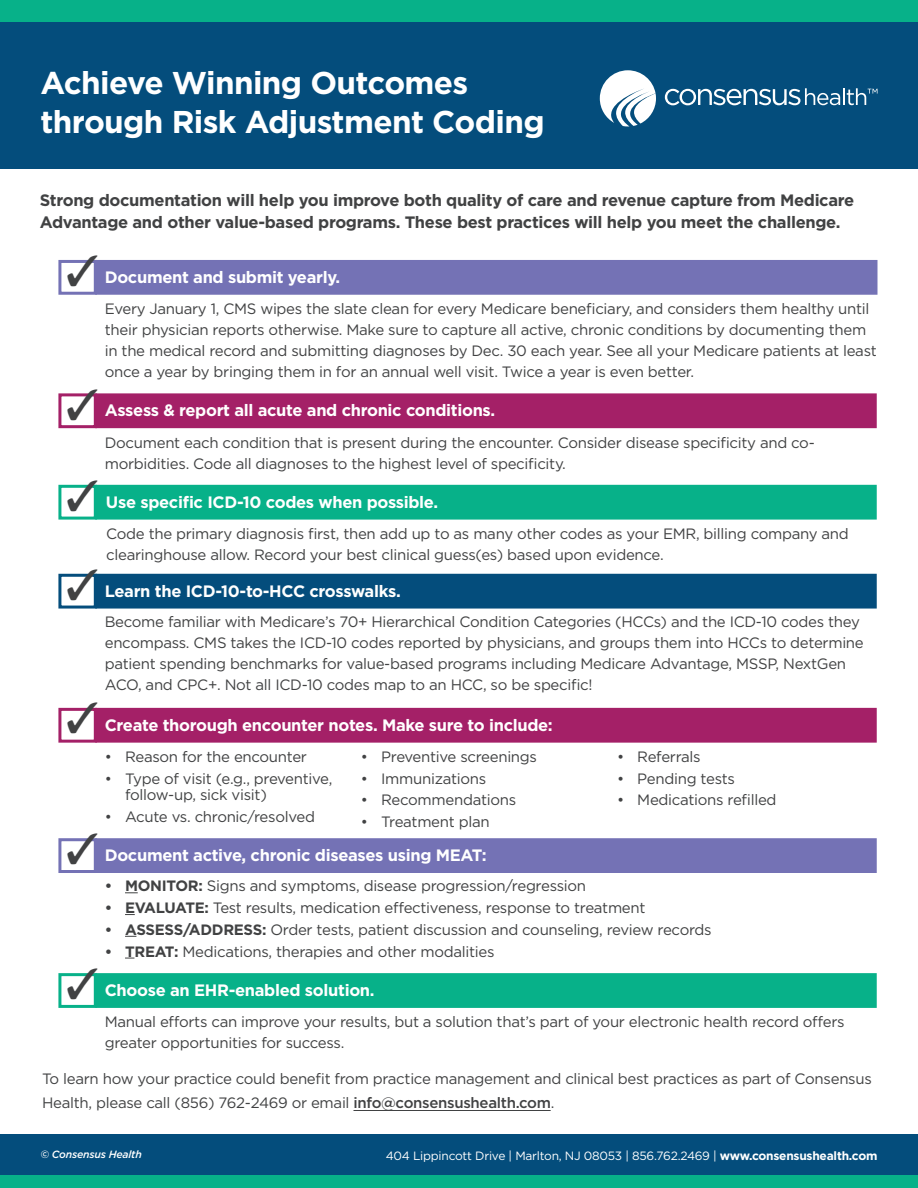
<style>
.page{position:relative;width:918px;height:1188px;background:#fff}
.page>*{position:absolute;margin:0;border:0;box-sizing:border-box;transform-origin:0 0}
.t1{font:700 31.5px/39px "Gotham";letter-spacing:-.02em;color:#fff}
.t2{font:700 16.5px "Gotham";letter-spacing:-.02em;color:#fff}
.t3{font:700 16.5px/22.5px "Gotham";letter-spacing:-.02em;color:#414243}
.t4{font:15px/21px "Gotham";letter-spacing:-.02em;color:#414243}
.t5{font:12px "Gotham";letter-spacing:-.02em;color:#fff}
.t6{font:italic 500 10.5px "Gotham";letter-spacing:-.02em;color:#fff}
.s1{font-weight:700}
.s2{font-weight:500}
</style>
<div class="page">
<div style="left:0;top:0;width:918px;height:22px;background:#07b189"></div>
<div style="left:0;top:22px;width:918px;height:146px;background:#044d7c"></div>
<div style="left:0;top:1175px;width:918px;height:13px;background:#07b189"></div>
<div style="left:0;top:1134px;width:918px;height:41px;background:#044d7c"></div>
<div style="left:95px;top:260px;width:783px;height:35px;background:#7472b5;border:3px solid #7472b5"></div>
<div style="left:58px;top:260px;width:39px;height:35px;background:#fff;border:3px solid #7472b5"></div>
<svg style="left:125px;top:892px;width:13px;height:1px"></svg>
<hr style="left:353px;top:1110px;width:198px;height:1px;background:#414243">
<div style="left:95px;top:393px;width:782px;height:35px;background:#a42067;border:3px solid #a42067"></div>
<div style="left:58px;top:393px;width:39px;height:35px;background:#fff;border:3px solid #a42067"></div>
<div style="left:95px;top:485px;width:782px;height:35px;background:#07b189;border:3px solid #07b189"></div>
<div style="left:58px;top:485px;width:39px;height:35px;background:#fff;border:3px solid #07b189"></div>
<div style="left:95px;top:574px;width:782px;height:35px;background:#044d7c;border:3px solid #044d7c"></div>
<div style="left:58px;top:574px;width:39px;height:35px;background:#fff;border:3px solid #044d7c"></div>
<div style="left:95px;top:708px;width:782px;height:35px;background:#a42067;border:3px solid #a42067"></div>
<div style="left:58px;top:708px;width:39px;height:35px;background:#fff;border:3px solid #a42067"></div>
<div style="left:95px;top:838px;width:782px;height:35px;background:#7472b5;border:3px solid #7472b5"></div>
<div style="left:58px;top:838px;width:39px;height:35px;border:3px solid #7472b5"></div>
<div style="left:95px;top:973px;width:782px;height:35px;background:#07b189;border:3px solid #07b189"></div>
<div style="left:58px;top:973px;width:39px;height:35px;background:#fff;border:3px solid #07b189"></div>
<svg style="left:665px;top:88px;width:213px;height:17px"></svg>
<svg style="left:600px;top:70px;width:56px;height:56px"></svg>
<svg style="left:68px;top:838px;width:29px;height:27px"></svg>
<svg style="left:68px;top:707px;width:29px;height:27px"></svg>
<svg style="left:68px;top:573px;width:29px;height:27px"></svg>
<svg style="left:68px;top:484px;width:29px;height:27px"></svg>
<svg style="left:68px;top:393px;width:29px;height:27px"></svg>
<svg style="left:68px;top:259px;width:29px;height:27px"></svg>
<svg style="left:68px;top:973px;width:29px;height:26px"></svg>
<h1 class="t1" style="left:40px;top:63px;width:506px">Achieve Winning Outcomes through Risk Adjustment Coding</h1>
<p class="t3" style="left:40px;top:189px;width:816px">Strong documentation will help you improve both quality of care and revenue capture from Medicare<br>Advantage and other value-based programs. These best practices will help you meet the challenge.</p>
<p class="t2" style="left:105px;top:266px;width:237px">Document and submit yearly.</p>
<p class="t4" style="left:105px;top:298px;width:774px">Every January 1, CMS wipes the slate clean for every Medicare beneficiary, and considers them healthy until their physician reports otherwise. Make sure to capture all active, chronic conditions by documenting them in the medical record and submitting diagnoses by Dec. 30 each year. See all your Medicare patients at least once a year by bringing them in for an annual well visit. Twice a year is even better.</p>
<p class="t2" style="left:105px;top:400px;width:392px">Assess &amp; report all acute and chronic conditions.</p>
<p class="t4" style="left:105px;top:432px;width:712px">Document each condition that is present during the encounter. Consider disease specificity and co&shy;morbidities. Code all diagnoses to the highest level of specificity.</p>
<p class="t2" style="left:106px;top:491px;width:334px">Use specific ICD-10 codes when possible.</p>
<p class="t4" style="left:106px;top:523px;width:744px">Code the primary diagnosis first, then add up to as many other codes as your EMR, billing company and clearinghouse allow. Record your best clinical guess(es) based upon evidence.</p>
<p class="t2" style="left:105px;top:580px;width:298px">Learn the ICD-10-to-HCC crosswalks.</p>
<p class="t4" style="left:105px;top:611px;width:761px">Become familiar with Medicare’s 70+ Hierarchical Condition Categories (HCCs) and the ICD-10 codes they encompass. CMS takes the ICD-10 codes reported by physicians, and groups them into HCCs to determine patient spending benchmarks for value-based programs including Medicare Advantage, MSSP, NextGen ACO, and CPC+. Not all ICD-10 codes map to an HCC, so be specific!</p>
<p class="t2" style="left:105px;top:714px;width:450px">Create thorough encounter notes. Make sure to include:</p>
<p class="t4" style="left:105px;top:746px;width:204px">• Reason for the encounter</p>
<p class="t4" style="left:125px;top:770px;width:209px;line-height:16.5px;text-indent:-20px">• Type of visit (e.g., preventive, follow-up, sick visit)</p>
<p class="t4" style="left:105px;top:806px;width:212px">• Acute vs. chronic/resolved</p>
<p class="t4" style="left:361px;top:746px;width:178px">• Preventive screenings</p>
<p class="t4" style="left:361px;top:767px;width:127px">• Immunizations</p>
<p class="t4" style="left:361px;top:789px;width:157px">• Recommendations</p>
<p class="t4" style="left:361px;top:811px;width:130px">• Treatment plan</p>
<p class="t2" style="left:105px;top:844px;width:384px">Document active, chronic diseases using MEAT:</p>
<p class="t4" style="left:617px;top:746px;width:85px">• Referrals</p>
<p class="t4" style="left:617px;top:767px;width:119px">• Pending tests</p>
<p class="t4" style="left:617px;top:789px;width:161px">• Medications refilled</p>
<p class="t4" style="left:105px;top:875px;width:483px"><span class="s1">• MONITOR:</span> Signs and symptoms, disease progression/regression</p>
<p class="t4" style="left:105px;top:897px;width:542px"><span class="s1">• EVALUATE:</span> Test results, medication effectiveness, response to treatment</p>
<p class="t4" style="left:105px;top:919px;width:608px"><span class="s1">• ASSESS/ADDRESS:</span> Order tests, patient discussion and counseling, review records</p>
<p class="t4" style="left:105px;top:940px;width:391px"><span class="s1">• TREAT:</span> Medications, therapies and other modalities</p>
<p class="t2" style="left:105px;top:979px;width:271px">Choose an EHR-enabled solution.</p>
<p class="t4" style="left:105px;top:1011px;width:741px">Manual efforts can improve your results, but a solution that’s part of your electronic health record offers greater opportunities for success.</p>
<p class="t4" style="left:42px;top:1067px;width:831px;line-height:24px">To learn how your practice could benefit from practice management and clinical best practices as part of Consensus<br>Health, please call (856) 762-2469 or email <span class="s2">info@consensushealth.com</span>.</p>
<p class="t6" style="left:40px;top:1148px;width:103px">© Consensus Health</p>
<p class="t5" style="left:386px;top:1148px;width:493px">404 Lippincott Drive | Marlton, NJ 08053 | 856.762.2469 | <span class="s1">www.consensushealth.com</span></p>
</div>
